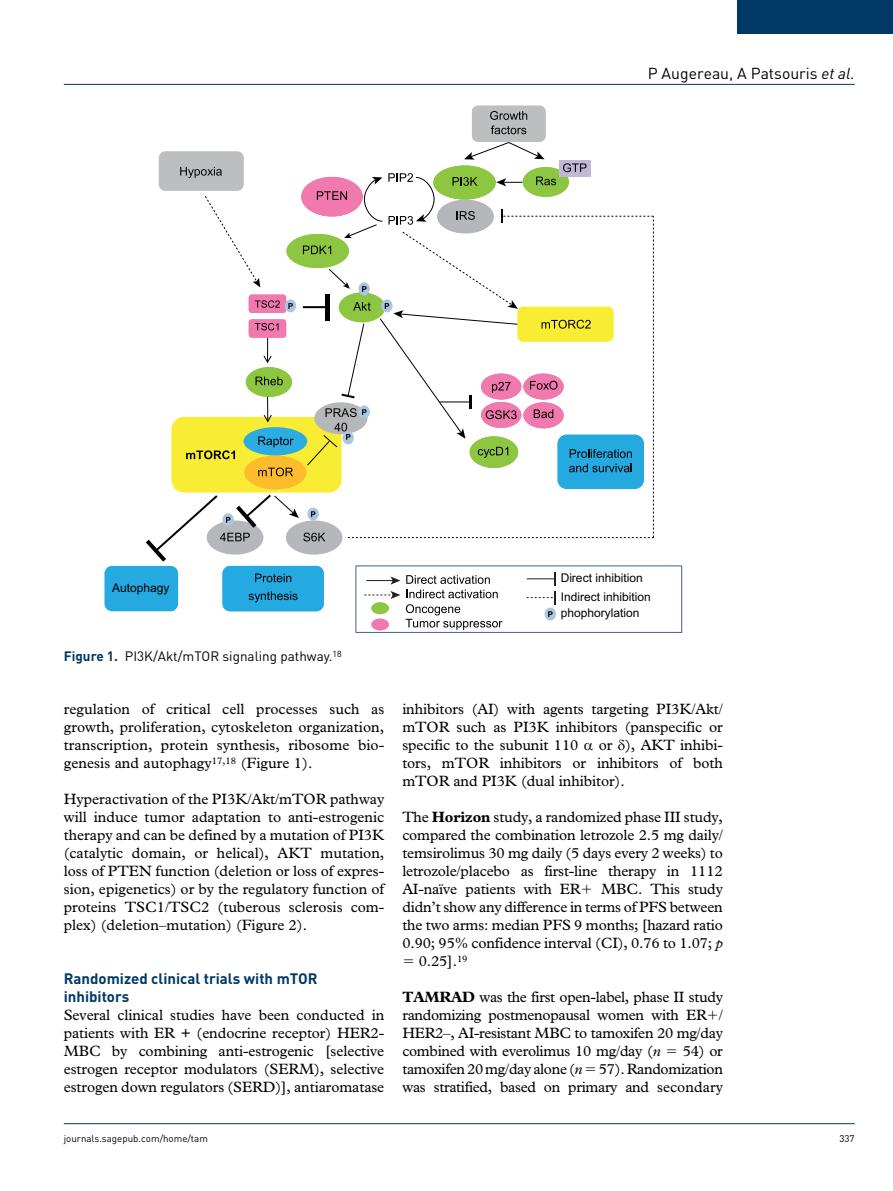
<style>
.page{position:relative;width:893px;height:1191px;background:#fff}
.page>*{position:absolute;margin:0;border:0;box-sizing:border-box;transform-origin:0 0}
.t1{font:15.75px "DIN";color:#000}
.t2{font:15px/18px "Plantin Std";letter-spacing:-.005em;color:#000;text-align:justify}
.t3{font:700 15px/18px "DIN";color:#003965}
.t4{font:13.5px "DIN";color:#000}
.t5{font:12px/18.8px "Arial";color:#000}
.t6{font:9.75px "DIN";color:#000}
.s1{font-style:italic}
.s2{font-weight:700;color:#003965}
.s3{font-weight:700}
</style>
<div class="page">
<hr style="left:64px;top:84px;width:791px;height:1px;background:#003965">
<hr style="left:64px;top:1123px;width:791px;height:1px;background:#003965">
<div style="left:738px;top:0;width:155px;height:34px;background:#003965"></div>
<div style="left:104px;top:566px;width:74px;height:45px;background:#25a9e1;border-radius:8px"></div>
<div style="left:223px;top:566px;width:101px;height:45px;background:#25a9e1;border-radius:8px"></div>
<svg style="left:255px;top:573px;width:36px;height:9px"></svg>
<svg style="left:249px;top:591px;width:49px;height:11px"></svg>
<div style="left:472px;top:106px;width:74px;height:36px;background:#bdbec0;border-radius:6px"></div>
<svg style="left:490px;top:111px;width:37px;height:23px"></svg>
<svg style="left:406px;top:575px;width:92px;height:23px"></svg>
<svg style="left:406px;top:604px;width:96px;height:26px"></svg>
<div style="left:371px;top:602px;width:18px;height:12px;background:#8dc641;border-radius:50%"></div>
<div style="left:371px;top:618px;width:18px;height:12px;background:#f079ae;border-radius:50%"></div>
<div style="left:355px;top:565px;width:327px;height:68px;border:1px solid #3f6290"></div>
<div style="left:545px;top:607px;width:11px;height:13px;background:#acc5e1;border-radius:50%"></div>
<svg style="left:548px;top:611px;width:5px;height:6px"></svg>
<svg style="left:146px;top:141px;width:508px;height:420px"></svg>
<svg style="left:366px;top:576px;width:34px;height:8px"></svg>
<svg style="left:364px;top:591px;width:36px;height:8px"></svg>
<svg style="left:527px;top:572px;width:29px;height:13px"></svg>
<svg style="left:527px;top:591px;width:29px;height:13px"></svg>
<p class="t1" style="left:648px;top:63px;width:208px">P Augereau, A Patsouris <span class="s1">et al.</span></p>
<p class="t5" style="left:112px;top:579px;width:59px">Autophagy</p>
<p class="t5" style="left:561px;top:569px;width:92px">Direct inhibition<br>Indirect inhibition</p>
<p class="t5" style="left:561px;top:603px;width:80px">phophorylation</p>
<p class="t4" style="left:64px;top:647px;width:279px"><span class="s2">Figure 1.</span> PI3K/Akt/mTOR signaling pathway.<sup>18</sup></p>
<p class="t2" style="left:64px;top:700px;width:322px">regulation of critical cell processes such as growth, proliferation, cytoskeleton organization, transcription, protein synthesis, ribosome bio&shy;genesis and autophagy<sup>17,18</sup> (Figure 1).</p>
<p class="t2" style="left:64px;top:790px;width:322px">Hyperactivation of the PI3K/Akt/mTOR pathway will induce tumor adaptation to anti-estrogenic therapy and can be defined by a mutation of PI3K (catalytic domain, or helical), AKT mutation, loss of PTEN function (deletion or loss of expres&shy;sion, epigenetics) or by the regulatory function of proteins TSC1/TSC2 (tuberous sclerosis com&shy;plex) (deletion–mutation) (Figure 2).</p>
<p class="t3" style="left:64px;top:969px;width:255px">Randomized clinical trials with mTOR inhibitors</p>
<p class="t2" style="left:64px;top:1006px;width:322px">Several clinical studies have been conducted in patients with ER + (endocrine receptor) HER2- MBC by combining anti-estrogenic [selective estrogen receptor modulators (SERM), selective estrogen down regulators (SERD)], antiaromatase</p>
<p class="t2" style="left:402px;top:700px;width:322px">inhibitors (AI) with agents targeting PI3K/Akt/ mTOR such as PI3K inhibitors (panspecific or specific to the subunit 110</p>
<p class="t2" style="left:402px;top:736px;width:322px;text-indent:196px">or ), AKT inhibi&shy;tors, mTOR inhibitors or inhibitors of both mTOR and PI3K (dual inhibitor).</p>
<p class="t2" style="left:402px;top:808px;width:322px">The <span class="s3">Horizon</span> study, a randomized phase III study, compared the combination letrozole 2.5 mg daily/ temsirolimus 30 mg daily (5 days every 2 weeks) to letrozole/placebo as first-line therapy in 1112<br>AI-naïve patients with ER</p>
<p class="t2" style="left:601px;top:880px;width:123px">MBC. This study</p>
<p class="t2" style="left:402px;top:898px;width:322px">didn’t show any difference in terms of PFS between</p>
<p class="t2" style="left:402px;top:916px;width:322px">the two arms: median PFS 9 months; [hazard ratio</p>
<p class="t2" style="left:402px;top:934px;width:322px">0.90; 95% confidence interval (CI), 0.76 to 1.07; <span class="s1">p</span></p>
<p class="t2" style="left:419px;top:952px;width:50px">0.25].<sup>19</sup></p>
<p class="t2" style="left:402px;top:988px;width:322px"><span class="s3">TAMRAD</span> was the first open-label, phase II study randomizing postmenopausal women with ER / HER2–, AI-resistant MBC to tamoxifen 20 mg/day combined with everolimus 10 mg/day (<span class="s1">n</span></p>
<p class="t2" style="left:402px;top:1042px;width:322px;text-indent:280px">54) or tamoxifen 20 mg/day alone (<span class="s1">n</span> 57). Randomization was stratified, based on primary and secondary</p>
<p class="t6" style="left:64px;top:1132px;width:146px">journals.sagepub.com/home/tam</p>
<p class="t6" style="left:839px;top:1132px;width:17px">337</p>
</div>
